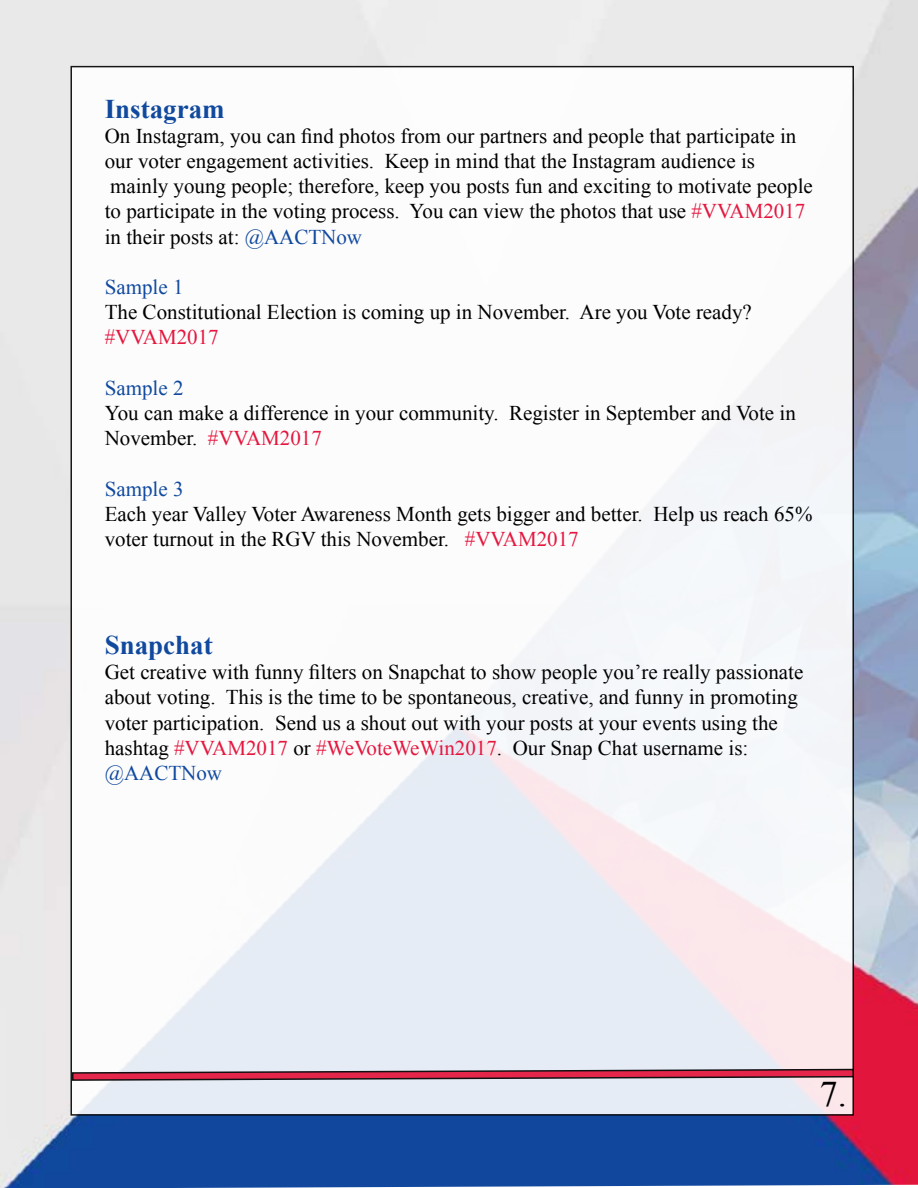
<style>
.page{position:relative;width:918px;height:1188px;background:#fff}
.page>*{position:absolute;margin:0;border:0;box-sizing:border-box;transform-origin:0 0}
.t1{font:36px "Times New Roman";color:#000}
.t2{font:700 27px "Times New Roman";color:#10499e}
.t3{font:21px/25.2px "Times New Roman";color:#000}
.t4{font:21px "Times New Roman";color:#10499e}
.t5{font:21px "Times New Roman";color:#e5173f}
.s1{color:#e5173f}
.s2{color:#10499e}
</style>
<div class="page">
<img style="left:0;top:0;width:918px;height:1188px">
<div style="left:71px;top:67px;width:782px;height:1048px;background:linear-gradient(to bottom,#fffffe,#eeeff5)"></div>
<svg style="left:71px;top:1068px;width:784px;height:14px;background:#b76c7e"></svg>
<p class="t2" style="left:105px;top:90px;width:121px">Instagram</p>
<p class="t3" style="left:105px;top:123px;width:710px">On Instagram, you can find photos from our partners and people that participate in our voter engagement activities. Keep in mind that the Instagram audience is mainly young people; therefore, keep you posts fun and exciting to motivate people to participate in the voting process. You can view the photos that use <span class="s1">#VVAM2017 </span>in their posts at: <span class="s2">@AACTNow</span></p>
<p class="t4" style="left:105px;top:273px;width:80px">Sample 1</p>
<p class="t3" style="left:105px;top:299px;width:649px">The Constitutional Election is coming up in November. Are you Vote ready?</p>
<p class="t5" style="left:105px;top:323px;width:115px">#VVAM2017</p>
<p class="t4" style="left:105px;top:374px;width:80px">Sample 2</p>
<p class="t3" style="left:105px;top:400px;width:693px">You can make a difference in your community. Register in September and Vote in<br>November. <span class="s1">#VVAM2017</span></p>
<p class="t4" style="left:105px;top:474px;width:80px">Sample 3</p>
<p class="t3" style="left:105px;top:501px;width:709px">Each year Valley Voter Awareness Month gets bigger and better. Help us reach 65% voter turnout in the RGV this November. <span class="s1">#VVAM2017</span></p>
<p class="t2" style="left:105px;top:626px;width:110px">Snapchat</p>
<p class="t3" style="left:105px;top:659px;width:700px">Get creative with funny filters on Snapchat to show people you’re really passionate about voting. This is the time to be spontaneous, creative, and funny in promoting voter participation. Send us a shout out with your posts at your events using the hashtag <span class="s1">#VVAM2017</span> or <span class="s1">#WeVoteWeWin2017</span>. Our Snap Chat username is: <span class="s2">@AACTNow</span></p>
<h1 class="t1" style="left:820px;top:1070px;width:28px">7.</h1>
</div>
